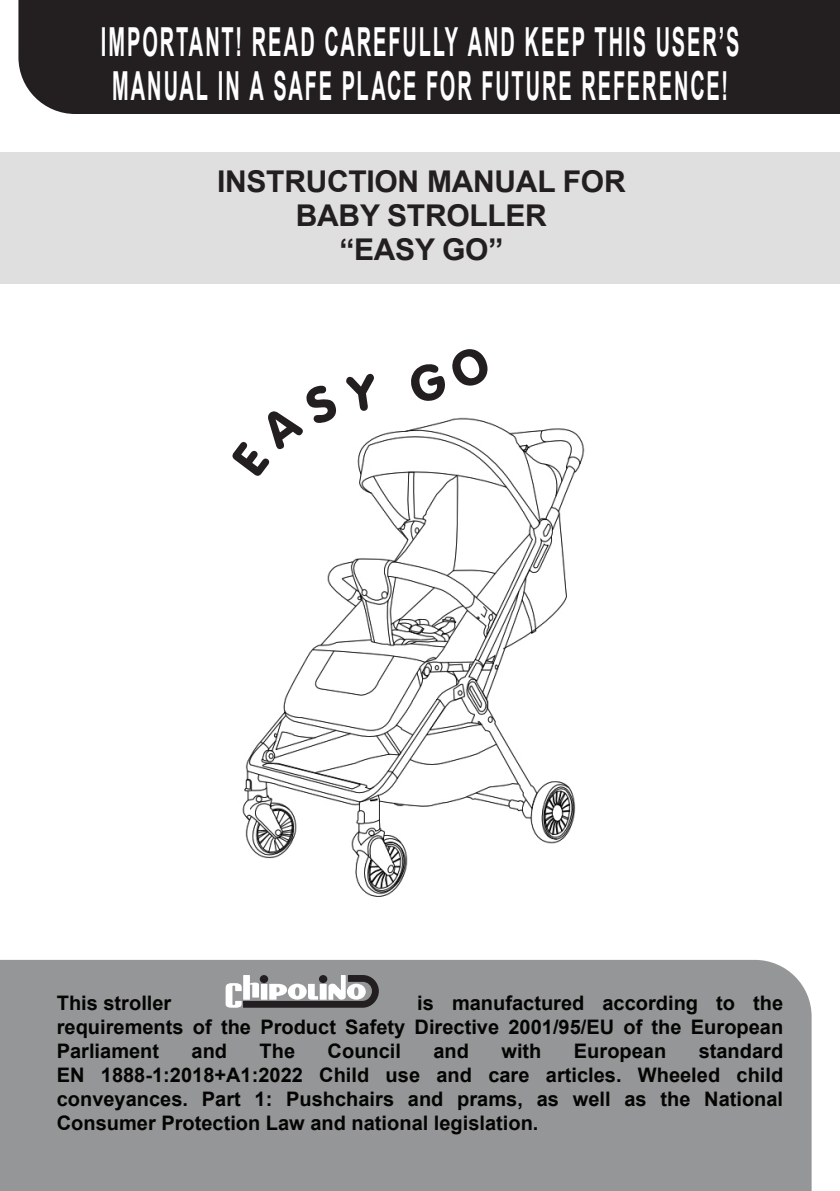
<style>
.page{position:relative;width:840px;height:1191px;background:#fff}
.page>*{position:absolute;margin:0;border:0;box-sizing:border-box;transform-origin:0 0}
.t1{font:700 40px/44px "Arial";letter-spacing:.095em;color:#fff;scale:.5 1}
.t2{font:700 30px "Arial";letter-spacing:-.01em;color:#231f20}
.t3{font:700 20px/24px "Arial";color:#040503;text-align:justify}
</style>
<div class="page">
<div style="left:18px;top:0;width:821px;height:114px;background:#231f20"></div>
<div style="left:0;top:960px;width:811px;height:231px;background:#949697"></div>
<svg style="left:225px;top:975px;width:153px;height:32px"></svg>
<div style="left:0;top:153px;width:839px;height:131px;background:#dfdfe0"></div>
<img style="left:242px;top:422px;width:343px;height:475px">
<svg style="left:232px;top:349px;width:255px;height:127px"></svg>
<h1 class="t1" style="left:101px;top:20px;width:1277px">IMPORTANT! READ CAREFULLY AND KEEP THIS USER’S<br>MANUAL IN A SAFE PLACE FOR FUTURE REFERENCE!</h1>
<p class="t2" style="left:217px;top:160px;width:410px">INSTRUCTION MANUAL FOR</p>
<p class="t2" style="left:296px;top:194px;width:252px">BABY STROLLER</p>
<p class="t2" style="left:339px;top:228px;width:165px">“EASY GO”</p>
<p class="t3" style="left:57px;top:990px;width:727px;text-indent:360px">is manufactured according to the requirements of the Product Safety Directive 2001/95/EU of the European Parliament</p>
<p class="t3" style="left:57px;top:990px;width:116px">This stroller</p>
<p class="t3" style="left:191px;top:1038px;width:37px">and</p>
<p class="t3" style="left:259px;top:1038px;width:37px">The</p>
<p class="t3" style="left:327px;top:1038px;width:75px">Council</p>
<p class="t3" style="left:433px;top:1038px;width:37px">and</p>
<p class="t3" style="left:501px;top:1038px;width:42px">with</p>
<p class="t3" style="left:573px;top:1038px;width:94px">European</p>
<p class="t3" style="left:57px;top:1038px;width:727px;text-indent:641px">standard EN 1888-1:2018+A1:2022 Child use and care articles. Wheeled child conveyances. Part 1: Pushchairs and prams, as well as the National Consumer Protection Law and national legislation.</p>
</div>
